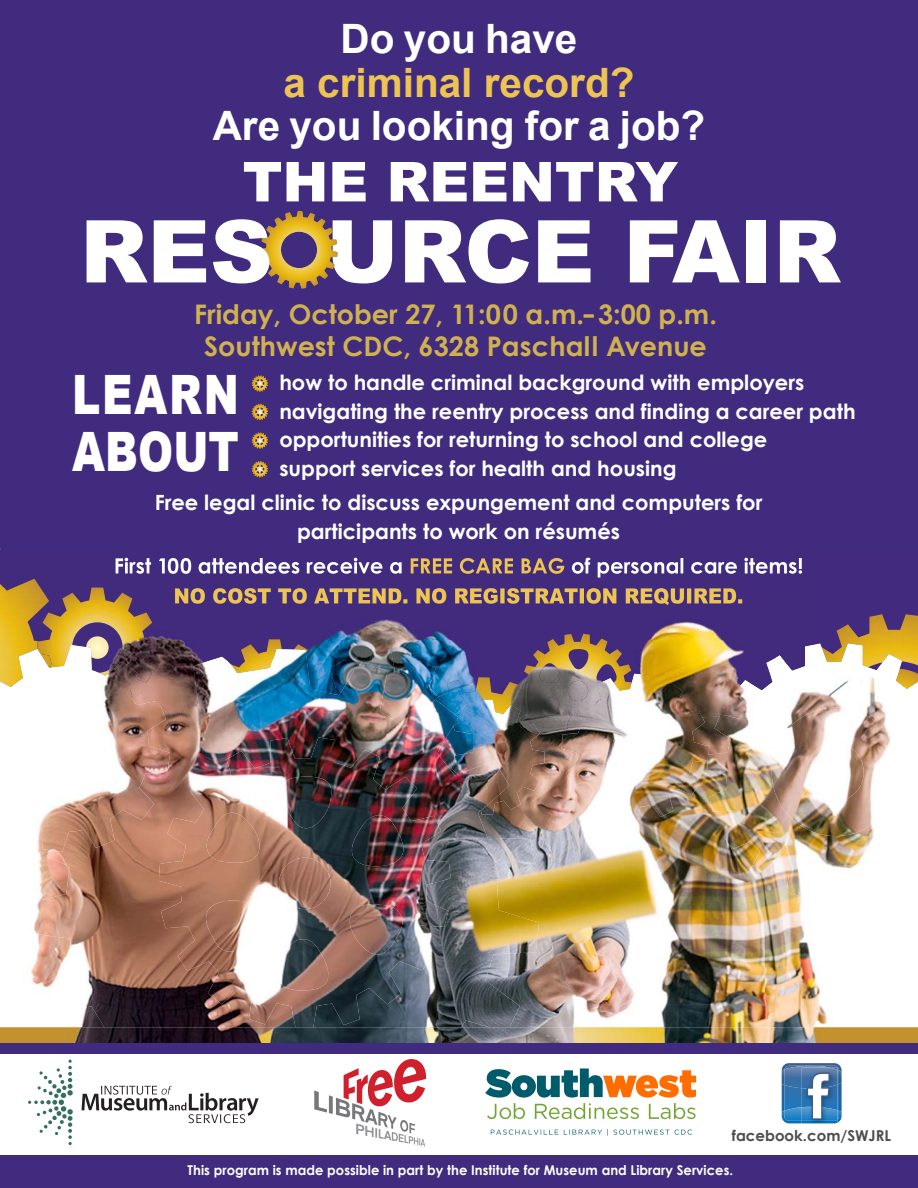
<style>
.page{position:relative;width:918px;height:1188px;background:#fff}
.page>*{position:absolute;margin:0;border:0;box-sizing:border-box;transform-origin:0 0}
.t1{font:900 54.3px/57px "Arial";letter-spacing:.025em;color:#fff;scale:.78 1}
.t2{font:700 40.5px "Arial";color:#fff}
.t3{font:700 40.5px "Arial";color:#edc451}
.t4{font:700 27px/32.4px "Century Gothic";color:#d0b14f;text-align:center}
.t5{font:700 21px/34.5px "Century Gothic";color:#fff}
.t6{font:700 15px "Century Gothic";color:#4d4d4f}
.t7{font:700 13.5px "Century Gothic";letter-spacing:.005em;color:#fff}
.s1{font-size:15px}
</style>
<div class="page">
<div style="left:0;top:0;width:918px;height:792px;background:#402b7f"></div>
<svg style="left:314px;top:1059px;width:113px;height:87px"></svg>
<svg style="left:28px;top:1060px;width:45px;height:85px"></svg>
<svg style="left:82px;top:1086px;width:177px;height:37px"></svg>
<svg style="left:252px;top:375px;width:16px;height:17px"></svg>
<svg style="left:252px;top:404px;width:16px;height:16px"></svg>
<svg style="left:252px;top:432px;width:16px;height:17px"></svg>
<svg style="left:252px;top:461px;width:16px;height:16px"></svg>
<img style="left:802px;top:1123px;width:35px;height:1px">
<svg style="left:782px;top:1063px;width:60px;height:60px;background:#588bba"></svg>
<svg style="left:491px;top:1129px;width:201px;height:7px"></svg>
<svg style="left:485px;top:1068px;width:211px;height:51px"></svg>
<div style="left:0;top:1155px;width:918px;height:33px;background:#402b7f"></div>
<img style="left:34px;top:557px;width:713px;height:83px">
<img style="left:170px;top:640px;width:21px;height:9px">
<img style="left:331px;top:640px;width:402px;height:34px">
<img style="left:0;top:579px;width:49px;height:61px">
<img style="left:474px;top:677px;width:47px;height:23px">
<img style="left:836px;top:614px;width:82px;height:30px">
<img style="left:231px;top:639px;width:100px;height:10px">
<img style="left:521px;top:634px;width:111px;height:80px">
<img style="left:539px;top:714px;width:226px;height:313px">
<img style="left:765px;top:901px;width:63px;height:126px">
<img style="left:474px;top:700px;width:71px;height:115px">
<img style="left:386px;top:652px;width:88px;height:49px">
<img style="left:562px;top:674px;width:145px;height:147px">
<img style="left:131px;top:649px;width:255px;height:378px">
<img style="left:386px;top:671px;width:51px;height:356px">
<img style="left:437px;top:701px;width:51px;height:326px">
<img style="left:488px;top:760px;width:51px;height:267px">
<img style="left:31px;top:852px;width:100px;height:175px">
<img style="left:707px;top:644px;width:211px;height:257px">
<img style="left:772px;top:708px;width:128px;height:128px">
<img style="left:159px;top:737px;width:291px;height:242px">
<img style="left:208px;top:979px;width:193px;height:48px">
<img style="left:116px;top:558px;width:287px;height:16px">
<img style="left:411px;top:558px;width:153px;height:16px">
<img style="left:565px;top:558px;width:237px;height:20px">
<img style="left:175px;top:588px;width:567px;height:17px">
<img style="left:37px;top:588px;width:120px;height:57px">
<img style="left:0;top:1027px;width:918px;height:16px">
<img style="left:0;top:645px;width:170px;height:207px">
<div style="left:0;top:1043px;width:918px;height:11px;background:#402b7f"></div>
<svg style="left:858px;top:697px;width:6px;height:5px"></svg>
<svg style="left:244px;top:162px;width:37px;height:39px"></svg>
<svg style="left:287px;top:162px;width:37px;height:39px"></svg>
<svg style="left:332px;top:162px;width:34px;height:39px"></svg>
<svg style="left:391px;top:162px;width:76px;height:39px"></svg>
<svg style="left:473px;top:162px;width:33px;height:39px"></svg>
<svg style="left:513px;top:162px;width:80px;height:39px"></svg>
<svg style="left:599px;top:162px;width:79px;height:39px"></svg>
<svg style="left:87px;top:220px;width:61px;height:62px"></svg>
<svg style="left:154px;top:220px;width:52px;height:62px"></svg>
<svg style="left:405px;top:219px;width:124px;height:64px"></svg>
<svg style="left:538px;top:220px;width:53px;height:62px"></svg>
<svg style="left:630px;top:220px;width:110px;height:62px"></svg>
<div style="left:747px;top:220px;width:19px;height:62px;background:#fff"></div>
<svg style="left:780px;top:220px;width:61px;height:62px"></svg>
<svg style="left:213px;top:211px;width:179px;height:78px"></svg>
<h2 class="t2" style="left:341px;top:12px;width:238px">Do you have</h2>
<h2 class="t3" style="left:283px;top:56px;width:353px">a criminal record?</h2>
<h2 class="t2" style="left:213px;top:99px;width:494px">Are you looking for a job?</h2>
<p class="t4" style="left:194px;top:297px;width:524px">Friday, October 27, 11:00 a.m.– 3:00 p.m.<br>Southwest CDC, 6328 Paschall Avenue</p>
<p class="t5" style="left:255px;top:365px;width:550px"><span class="s1">•</span> how to handle criminal background with employers</p>
<p class="t5" style="left:255px;top:394px;width:602px"><span class="s1">•</span> navigating the reentry process and finding a career path</p>
<p class="t5" style="left:255px;top:422px;width:513px"><span class="s1">•</span> opportunities for returning to school and college</p>
<p class="t5" style="left:155px;top:451px;width:609px;text-indent:101px"><span class="s1">•</span> support services for health and housing<br>Free legal clinic to discuss expungement and computers for</p>
<p class="t5" style="left:297px;top:514px;width:324px">participants to work on résumés</p>
<h1 class="t1" style="left:72px;top:365px;width:216px">LEARN<br>ABOUT</h1>
<p class="t6" style="left:732px;top:1126px;width:161px">facebook.com/SWJRL</p>
<p class="t7" style="left:188px;top:1161px;width:547px">This program is made possible in part by the Institute for Museum and Library Services.</p>
</div>
